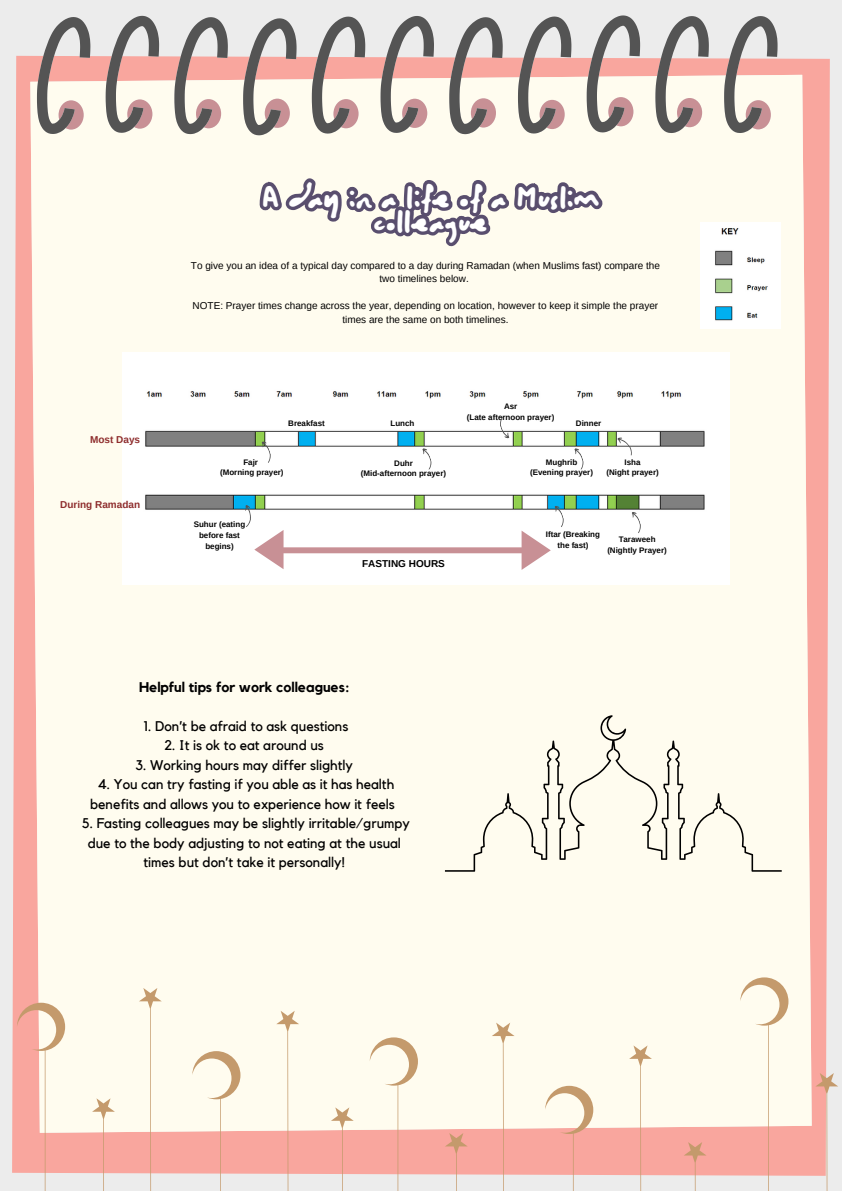
<style>
.page{position:relative;width:842px;height:1191px;background:#fff}
.page>*{position:absolute;margin:0;border:0;box-sizing:border-box;transform-origin:0 0}
.t1{font:30px/24px "Bristol";color:#fff;text-align:center}
.t2{font:14px/19.5px "Kollektif";color:#000;text-align:center}
.t3{font:700 14px "Kollektif";color:#000}
.t4{font:10px/13.5px "Arimo";color:#000;text-align:center}
.t5{font:700 10px "Arimo";color:#8e2d2d}
.t6{font:700 10px "Arimo";color:#000}
.t7{font:700 8px/10.7px "Arimo";color:#000;text-align:center}
</style>
<div class="page">
<div style="left:0;top:0;width:842px;height:1190px;background:#ececec"></div>
<div style="left:12px;top:56px;width:818px;height:1119px;background:#f9a69e"></div>
<div style="left:30px;top:75px;width:782px;height:1057px;background:#fffcef"></div>
<svg style="left:37px;top:15px;width:741px;height:120px"></svg>
<svg style="left:17px;top:987px;width:337px;height:203px;fill:#fffcef"></svg>
<svg style="left:370px;top:1022px;width:336px;height:168px;fill:#fffcef"></svg>
<svg style="left:740px;top:962px;width:98px;height:228px"></svg>
<img style="left:122px;top:352px;width:607px;height:232px">
<img style="left:701px;top:222px;width:79px;height:107px">
<svg style="left:260px;top:440px;width:13px;height:23px"></svg>
<svg style="left:421px;top:447px;width:13px;height:23px"></svg>
<svg style="left:573px;top:447px;width:13px;height:23px"></svg>
<svg style="left:616px;top:435px;width:19px;height:21px"></svg>
<svg style="left:497px;top:416px;width:14px;height:24px"></svg>
<svg style="left:630px;top:510px;width:14px;height:23px"></svg>
<svg style="left:244px;top:504px;width:322px;height:65px"></svg>
<div style="left:445px;top:715px;width:337px;height:156px;background:#fffcef"></div>
<svg style="left:254px;top:99px;width:355px;height:129px"></svg>
<svg style="left:365px;top:200px;width:132px;height:52px"></svg>
<p class="t1" style="left:261px;top:186px;width:340px">A day in a life of a Muslim colleague</p>
<p class="t5" style="left:90px;top:434px;width:51px">Most Days</p>
<p class="t5" style="left:60px;top:498px;width:81px">During Ramadan</p>
<p class="t4" style="left:191px;top:258px;width:470px">To give you an idea of a typical day compared to a day during Ramadan (when Muslims fast) compare the two timelines below.</p>
<p class="t4" style="left:193px;top:299px;width:467px">NOTE: Prayer times change across the year, depending on location, however to keep it simple the prayer times are the same on both timelines.</p>
<p class="t7" style="left:288px;top:418px;width:38px">Breakfast</p>
<p class="t7" style="left:243px;top:456px;width:16px">Fajr</p>
<p class="t7" style="left:220px;top:467px;width:65px">(Morning prayer)</p>
<p class="t7" style="left:194px;top:519px;width:53px">Suhur (eating before fast begins)</p>
<p class="t7" style="left:504px;top:401px;width:15px">Asr</p>
<p class="t7" style="left:467px;top:412px;width:89px">(Late afternoon prayer)</p>
<p class="t7" style="left:546px;top:456px;width:33px">Mughrib</p>
<p class="t7" style="left:530px;top:467px;width:65px">(Evening prayer)</p>
<p class="t7" style="left:391px;top:418px;width:25px">Lunch</p>
<p class="t7" style="left:576px;top:417px;width:27px">Dinner</p>
<p class="t7" style="left:625px;top:456px;width:17px">Isha</p>
<p class="t7" style="left:606px;top:467px;width:54px">(Night prayer)</p>
<h6 class="t7" style="left:394px;top:457px;width:20px">Duhr</h6>
<h6 class="t7" style="left:361px;top:468px;width:87px">(Mid-afternoon prayer)</h6>
<p class="t6" style="left:362px;top:558px;width:84px">FASTING HOURS</p>
<p class="t7" style="left:546px;top:529px;width:56px">Iftar (Breaking the fast)</p>
<p class="t7" style="left:619px;top:534px;width:38px">Taraweeh</p>
<p class="t7" style="left:607px;top:545px;width:61px">(Nightly Prayer)</p>
<p class="t3" style="left:139px;top:680px;width:212px">Helpful tips for work colleagues:</p>
<p class="t2" style="left:144px;top:716px;width:206px">1. Don’t be afraid to ask questions</p>
<p class="t2" style="left:165px;top:736px;width:161px">2. It is ok to eat around us</p>
<p class="t2" style="left:135px;top:755px;width:219px">3. Working hours may differ slightly</p>
<p class="t2" style="left:90px;top:775px;width:306px">4. You can try fasting if you able as it has health benefits and allows you to experience how it feels</p>
<p class="t2" style="left:82px;top:814px;width:329px">5. Fasting colleagues may be slightly irritable/grumpy due to the body adjusting to not eating at the usual times but don’t take it personally!</p>
</div>
